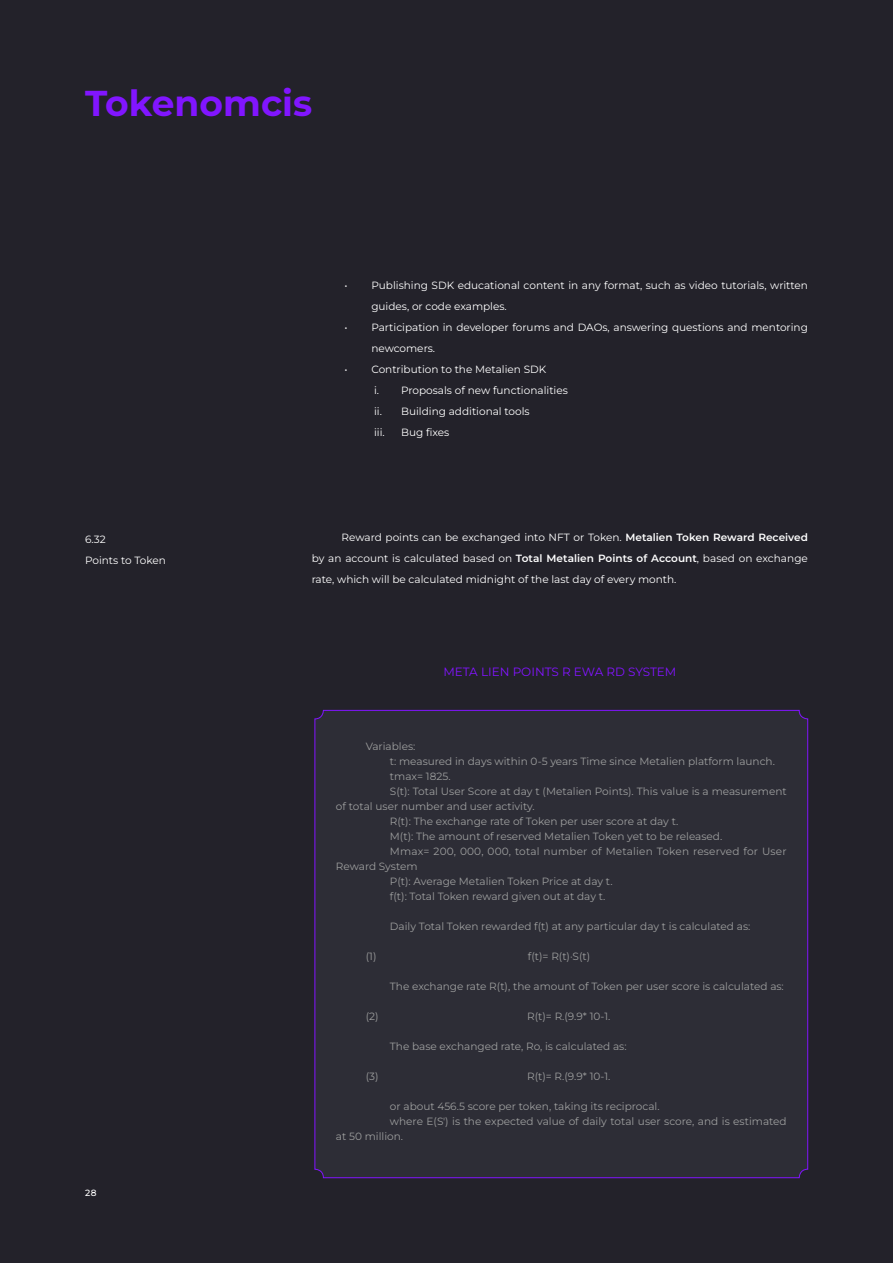
<style>
.page{position:relative;width:893px;height:1263px;background:#23222a}
.page>*{position:absolute;margin:0;border:0;box-sizing:border-box;transform-origin:0 0}
.t1{font:700 36px "Montserrat";color:#8115ff}
.t2{font:12px "Montserrat";color:#8214ff}
.正文灰字段落{font:10.5px/15px "Montserrat";color:#9d9e9e}
.正文灰字段落-2{font:10.5px/21px "Montserrat";color:#fff}
.t3{font:500 9px "Montserrat";color:#fff}
.s1{font-weight:600}
</style>
<div class="page">
<div style="left:315px;top:710px;width:493px;height:468px;background:#2d2d36;border-radius:9px"></div>
<p class="t1" style="left:85px;top:79px;width:229px">Tokenomcis</p>
<p class="正文灰字段落-2" style="left:371px;top:275px;width:438px;text-indent:-27px">• Publishing SDK educational content in any format, such as video tutorials, written guides, or code examples.</p>
<p class="正文灰字段落-2" style="left:371px;top:317px;width:438px;text-indent:-27px">• Participation in developer forums and DAOs, answering questions and mentoring newcomers.</p>
<p class="正文灰字段落-2" style="left:344px;top:359px;width:204px">• Contribution to the Metalien SDK</p>
<p class="正文灰字段落-2" style="left:374px;top:380px;width:195px">i. Proposals of new functionalities</p>
<p class="正文灰字段落-2" style="left:374px;top:401px;width:157px">ii. Building additional tools</p>
<p class="正文灰字段落-2" style="left:374px;top:422px;width:12px">iii.</p>
<p class="正文灰字段落-2" style="left:401px;top:422px;width:50px">Bug fixes</p>
<p class="正文灰字段落-2" style="left:85px;top:528px;width:22px">6.32</p>
<p class="正文灰字段落-2" style="left:85px;top:549px;width:83px">Points to Token</p>
<p class="t3" style="left:85px;top:1186px;width:13px">28</p>
<p class="正文灰字段落-2" style="left:312px;top:527px;width:498px;text-align:justify;text-indent:30px">Reward points can be exchanged into NFT or Token. <span class="s1">Metalien Token Reward Received </span>by an account is calculated based on <span class="s1">Total Metalien Points of Account</span>, based on exchange rate, which will be calculated midnight of the last day of every month.</p>
<p class="t2" style="left:443px;top:663px;width:235px">META LIEN POINTS R EWA RD SYSTEM</p>
<p class="正文灰字段落" style="left:366px;top:738px;width:51px">Variables:</p>
<p class="正文灰字段落" style="left:390px;top:753px;width:386px">t: measured in days within 0-5 years Time since Metalien platform launch.</p>
<p class="正文灰字段落" style="left:390px;top:768px;width:62px">tmax= 1825.</p>
<p class="正文灰字段落" style="left:336px;top:783px;width:452px;text-indent:54px">S(t): Total User Score at day t (Metalien Points). This value is a measurement of total user number and user activity.</p>
<p class="正文灰字段落" style="left:390px;top:813px;width:290px">R(t): The exchange rate of Token per user score at day t.</p>
<p class="正文灰字段落" style="left:390px;top:828px;width:334px">M(t): The amount of reserved Metalien Token yet to be released.</p>
<p class="正文灰字段落" style="left:336px;top:843px;width:452px;text-indent:54px">Mmax= 200, 000, 000, total number of Metalien Token reserved for User<br>Reward System</p>
<p class="正文灰字段落" style="left:390px;top:873px;width:224px">P(t): Average Metalien Token Price at day t.</p>
<p class="正文灰字段落" style="left:390px;top:888px;width:217px">f(t): Total Token reward given out at day t.</p>
<p class="正文灰字段落" style="left:390px;top:918px;width:362px">Daily Total Token rewarded f(t) at any particular day t is calculated as:</p>
<p class="正文灰字段落" style="left:366px;top:948px;width:12px">(1)</p>
<p class="正文灰字段落" style="left:528px;top:948px;width:64px">f(t)= R(t)·S(t)</p>
<p class="正文灰字段落" style="left:390px;top:978px;width:395px">The exchange rate R(t), the amount of Token per user score is calculated as:</p>
<p class="正文灰字段落" style="left:366px;top:1008px;width:14px">(2)</p>
<p class="正文灰字段落" style="left:527px;top:1008px;width:85px">R(t)= R.(9.9* 10-1.</p>
<p class="正文灰字段落" style="left:390px;top:1038px;width:238px">The base exchanged rate, Ro, is calculated as:</p>
<p class="正文灰字段落" style="left:366px;top:1068px;width:14px">(3)</p>
<p class="正文灰字段落" style="left:527px;top:1068px;width:85px">R(t)= R.(9.9* 10-1.</p>
<p class="正文灰字段落" style="left:390px;top:1098px;width:271px">or about 456.5 score per token, taking its reciprocal.</p>
<p class="正文灰字段落" style="left:336px;top:1113px;width:452px;text-indent:54px">where E(S') is the expected value of daily total user score, and is estimated at 50 million.</p>
</div>
